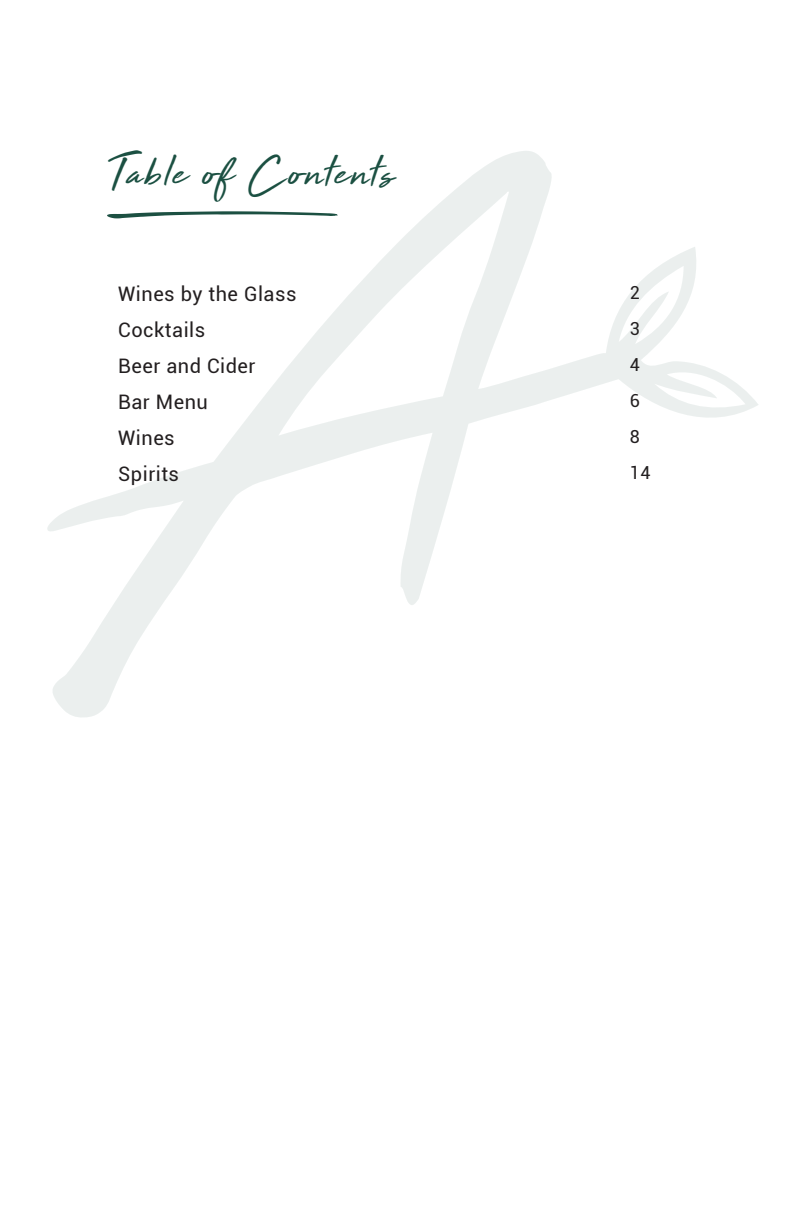
<style>
.page{position:relative;width:792px;height:1224px;background:#fff}
.page>*{position:absolute;margin:0;border:0;box-sizing:border-box;transform-origin:0 0}
.t1{font:48px "High Tide";letter-spacing:.05em;color:#1b5042}
.t2{font:20px "Roboto";letter-spacing:.025em;color:#231f20}
.t3{font:18px "Roboto";color:#231f20}
</style>
<div class="page">
<svg style="left:47px;top:151px;width:711px;height:566px"></svg>
<svg style="left:107px;top:211px;width:231px;height:7px"></svg>
<p class="t1" style="left:107px;top:140px;width:288px">Table of Contents</p>
<p class="t2" style="left:118px;top:280px;width:180px">Wines by the Glass</p>
<p class="t2" style="left:118px;top:316px;width:89px">Cocktails</p>
<p class="t2" style="left:118px;top:352px;width:139px">Beer and Cider</p>
<p class="t2" style="left:118px;top:388px;width:91px">Bar Menu</p>
<p class="t2" style="left:118px;top:424px;width:58px">Wines</p>
<p class="t2" style="left:118px;top:460px;width:62px">Spirits</p>
<p class="t3" style="left:630px;top:280px;width:12px">2</p>
<p class="t3" style="left:630px;top:316px;width:12px">3</p>
<p class="t3" style="left:630px;top:352px;width:12px">4</p>
<p class="t3" style="left:630px;top:388px;width:12px">6</p>
<p class="t3" style="left:630px;top:424px;width:12px">8</p>
<p class="t3" style="left:630px;top:460px;width:22px">14</p>
</div>
